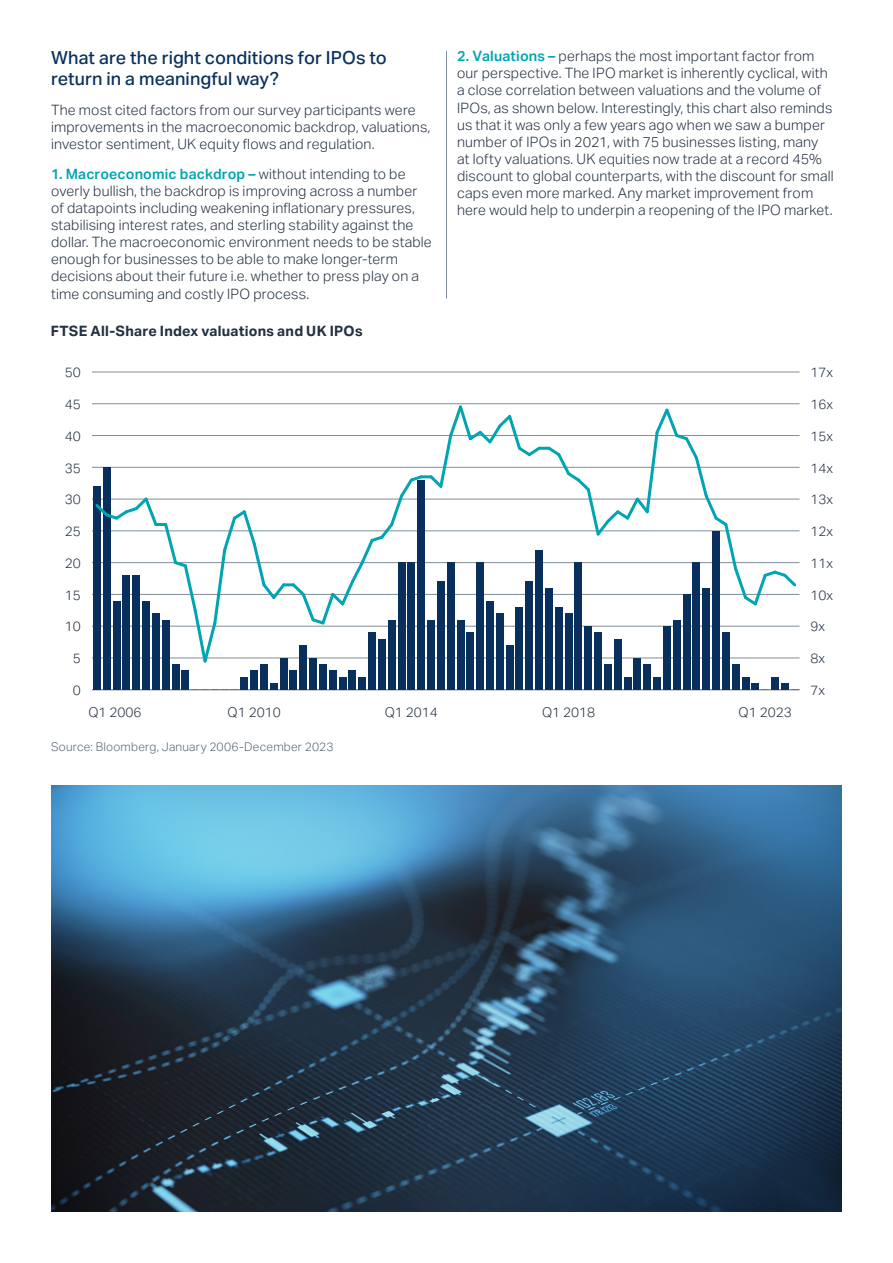
<style>
.page{position:relative;width:893px;height:1263px;background:#fff}
.page>*{position:absolute;margin:0;border:0;box-sizing:border-box;transform-origin:0 0}
.Subheading_L2_-_12_14pt{font:500 18px/21px "Aktiv Grotesk";letter-spacing:.005em;color:#09305c}
.Body_Text_-_9_5_Apt{font:300 14.25px/17.1px "Aktiv Grotesk";letter-spacing:.01em;color:#233040}
.Body_Text_-_9_5_Apt-2{font:700 14.25px "Aktiv Grotesk";letter-spacing:.02em;color:#233040}
.t1{font:300 13.5px "Aktiv Grotesk";color:#233040}
.Footnote_-_8_9pt{font:300 12px "Aktiv Grotesk";letter-spacing:.02em;color:#576370}
.s1{font-weight:600;color:#00a4b3}
</style>
<div class="page">
<hr style="left:446px;top:51px;width:1px;height:247px;background:#818c99">
<hr style="left:92px;top:689px;width:707px;height:1px;background:#818c99">
<hr style="left:92px;top:658px;width:707px;height:1px;background:#818c99">
<hr style="left:92px;top:626px;width:707px;height:1px;background:#818c99">
<hr style="left:92px;top:594px;width:707px;height:1px;background:#818c99">
<hr style="left:92px;top:562px;width:707px;height:1px;background:#818c99">
<hr style="left:92px;top:531px;width:707px;height:1px;background:#818c99">
<hr style="left:92px;top:499px;width:707px;height:1px;background:#818c99">
<hr style="left:92px;top:467px;width:707px;height:1px;background:#818c99">
<hr style="left:92px;top:435px;width:707px;height:1px;background:#818c99">
<hr style="left:92px;top:403px;width:707px;height:1px;background:#818c99">
<hr style="left:92px;top:372px;width:707px;height:1px;background:#818c99">
<div style="left:93px;top:486px;width:7px;height:204px;background:#09305c"></div>
<div style="left:103px;top:467px;width:7px;height:223px;background:#09305c"></div>
<div style="left:113px;top:601px;width:7px;height:89px;background:#09305c"></div>
<div style="left:123px;top:575px;width:7px;height:115px;background:#09305c"></div>
<div style="left:133px;top:575px;width:7px;height:115px;background:#09305c"></div>
<div style="left:143px;top:601px;width:7px;height:89px;background:#09305c"></div>
<div style="left:152px;top:613px;width:7px;height:77px;background:#09305c"></div>
<div style="left:162px;top:620px;width:7px;height:70px;background:#09305c"></div>
<div style="left:172px;top:664px;width:7px;height:26px;background:#09305c"></div>
<div style="left:182px;top:671px;width:7px;height:19px;background:#09305c"></div>
<div style="left:241px;top:677px;width:7px;height:13px;background:#09305c"></div>
<div style="left:251px;top:671px;width:7px;height:19px;background:#09305c"></div>
<div style="left:260px;top:664px;width:8px;height:26px;background:#09305c"></div>
<div style="left:270px;top:683px;width:7px;height:7px;background:#09305c"></div>
<div style="left:280px;top:658px;width:7px;height:32px;background:#09305c"></div>
<div style="left:290px;top:671px;width:7px;height:19px;background:#09305c"></div>
<div style="left:300px;top:645px;width:7px;height:45px;background:#09305c"></div>
<div style="left:310px;top:658px;width:7px;height:32px;background:#09305c"></div>
<div style="left:319px;top:664px;width:7px;height:26px;background:#09305c"></div>
<div style="left:329px;top:671px;width:7px;height:19px;background:#09305c"></div>
<div style="left:339px;top:677px;width:7px;height:13px;background:#09305c"></div>
<div style="left:349px;top:671px;width:7px;height:19px;background:#09305c"></div>
<div style="left:359px;top:677px;width:7px;height:13px;background:#09305c"></div>
<div style="left:369px;top:632px;width:7px;height:58px;background:#09305c"></div>
<div style="left:378px;top:639px;width:7px;height:51px;background:#09305c"></div>
<div style="left:388px;top:620px;width:7px;height:70px;background:#09305c"></div>
<div style="left:398px;top:563px;width:7px;height:127px;background:#09305c"></div>
<div style="left:408px;top:563px;width:7px;height:127px;background:#09305c"></div>
<div style="left:418px;top:480px;width:7px;height:210px;background:#09305c"></div>
<div style="left:427px;top:620px;width:8px;height:70px;background:#09305c"></div>
<div style="left:437px;top:582px;width:7px;height:108px;background:#09305c"></div>
<div style="left:447px;top:563px;width:7px;height:127px;background:#09305c"></div>
<div style="left:457px;top:620px;width:7px;height:70px;background:#09305c"></div>
<div style="left:467px;top:632px;width:7px;height:58px;background:#09305c"></div>
<div style="left:477px;top:563px;width:7px;height:127px;background:#09305c"></div>
<div style="left:486px;top:601px;width:8px;height:89px;background:#09305c"></div>
<div style="left:496px;top:613px;width:7px;height:77px;background:#09305c"></div>
<div style="left:506px;top:645px;width:7px;height:45px;background:#09305c"></div>
<div style="left:516px;top:607px;width:7px;height:83px;background:#09305c"></div>
<div style="left:526px;top:582px;width:7px;height:108px;background:#09305c"></div>
<div style="left:536px;top:550px;width:7px;height:140px;background:#09305c"></div>
<div style="left:545px;top:588px;width:7px;height:102px;background:#09305c"></div>
<div style="left:555px;top:607px;width:7px;height:83px;background:#09305c"></div>
<div style="left:565px;top:613px;width:7px;height:77px;background:#09305c"></div>
<div style="left:575px;top:563px;width:7px;height:127px;background:#09305c"></div>
<div style="left:585px;top:626px;width:7px;height:64px;background:#09305c"></div>
<div style="left:595px;top:632px;width:7px;height:58px;background:#09305c"></div>
<div style="left:604px;top:664px;width:7px;height:26px;background:#09305c"></div>
<div style="left:614px;top:639px;width:7px;height:51px;background:#09305c"></div>
<div style="left:624px;top:677px;width:7px;height:13px;background:#09305c"></div>
<div style="left:634px;top:658px;width:7px;height:32px;background:#09305c"></div>
<div style="left:644px;top:664px;width:7px;height:26px;background:#09305c"></div>
<div style="left:653px;top:677px;width:8px;height:13px;background:#09305c"></div>
<div style="left:663px;top:626px;width:7px;height:64px;background:#09305c"></div>
<div style="left:673px;top:620px;width:7px;height:70px;background:#09305c"></div>
<div style="left:683px;top:594px;width:7px;height:96px;background:#09305c"></div>
<div style="left:693px;top:563px;width:7px;height:127px;background:#09305c"></div>
<div style="left:703px;top:588px;width:7px;height:102px;background:#09305c"></div>
<div style="left:712px;top:531px;width:8px;height:159px;background:#09305c"></div>
<div style="left:722px;top:632px;width:7px;height:58px;background:#09305c"></div>
<div style="left:732px;top:664px;width:7px;height:26px;background:#09305c"></div>
<div style="left:742px;top:677px;width:7px;height:13px;background:#09305c"></div>
<div style="left:752px;top:683px;width:7px;height:7px;background:#09305c"></div>
<div style="left:771px;top:677px;width:7px;height:13px;background:#09305c"></div>
<div style="left:781px;top:683px;width:7px;height:7px;background:#09305c"></div>
<svg style="left:93px;top:403px;width:706px;height:262px"></svg>
<img style="left:51px;top:786px;width:791px;height:426px">
<p class="Subheading_L2_-_12_14pt" style="left:51px;top:47px;width:337px">What are the right conditions for IPOs to return in a meaningful way?</p>
<p class="Body_Text_-_9_5_Apt" style="left:51px;top:101px;width:381px">The most cited factors from our survey participants were improvements in the macroeconomic backdrop, valuations, investor sentiment, UK equity flows and regulation.</p>
<p class="Body_Text_-_9_5_Apt" style="left:51px;top:165px;width:382px"><span class="s1">1. Macroeconomic backdrop –</span> without intending to be overly bullish, the backdrop is improving across a number of datapoints including weakening inflationary pressures, stabilising interest rates, and sterling stability against the dollar. The macroeconomic environment needs to be stable enough for businesses to be able to make longer-term decisions about their future i.e. whether to press play on a time consuming and costly IPO process.</p>
<p class="Body_Text_-_9_5_Apt" style="left:457px;top:48px;width:378px"><span class="s1">2. Valuations –</span> perhaps the most important factor from our perspective. The IPO market is inherently cyclical, with a close correlation between valuations and the volume of IPOs, as shown below. Interestingly, this chart also reminds us that it was only a few years ago when we saw a bumper number of IPOs in 2021, with 75 businesses listing, many at lofty valuations. UK equities now trade at a record 45% discount to global counterparts, with the discount for small caps even more marked. Any market improvement from here would help to underpin a reopening of the IPO market.</p>
<p class="Body_Text_-_9_5_Apt-2" style="left:51px;top:322px;width:313px">FTSE All-Share Index valuations and UK IPOs</p>
<p class="t1" style="left:65px;top:365px;width:17px">50</p>
<p class="t1" style="left:811px;top:365px;width:24px">17x</p>
<p class="t1" style="left:65px;top:396px;width:17px">45</p>
<p class="t1" style="left:811px;top:396px;width:24px">16x</p>
<p class="t1" style="left:65px;top:428px;width:17px">40</p>
<p class="t1" style="left:811px;top:428px;width:24px">15x</p>
<p class="t1" style="left:65px;top:460px;width:17px">35</p>
<p class="t1" style="left:811px;top:460px;width:24px">14x</p>
<p class="t1" style="left:65px;top:492px;width:17px">30</p>
<p class="t1" style="left:811px;top:492px;width:24px">13x</p>
<p class="t1" style="left:65px;top:523px;width:17px">25</p>
<p class="t1" style="left:811px;top:523px;width:24px">12x</p>
<p class="t1" style="left:65px;top:555px;width:17px">20</p>
<p class="t1" style="left:811px;top:555px;width:24px">11x</p>
<p class="t1" style="left:65px;top:587px;width:17px">15</p>
<p class="t1" style="left:811px;top:587px;width:24px">10x</p>
<p class="t1" style="left:65px;top:619px;width:17px">10</p>
<p class="t1" style="left:811px;top:619px;width:16px">9x</p>
<p class="t1" style="left:73px;top:650px;width:9px">5</p>
<p class="t1" style="left:811px;top:650px;width:16px">8x</p>
<p class="t1" style="left:73px;top:682px;width:9px">0</p>
<p class="t1" style="left:811px;top:682px;width:16px">7x</p>
<p class="t1" style="left:88px;top:704px;width:55px">Q1 2006</p>
<p class="t1" style="left:228px;top:704px;width:55px">Q1 2010</p>
<p class="t1" style="left:385px;top:704px;width:55px">Q1 2014</p>
<p class="t1" style="left:542px;top:704px;width:55px">Q1 2018</p>
<p class="t1" style="left:739px;top:704px;width:55px">Q1 2023</p>
<p class="Footnote_-_8_9pt" style="left:51px;top:740px;width:284px">Source: Bloomberg, January 2006-December 2023</p>
</div>
